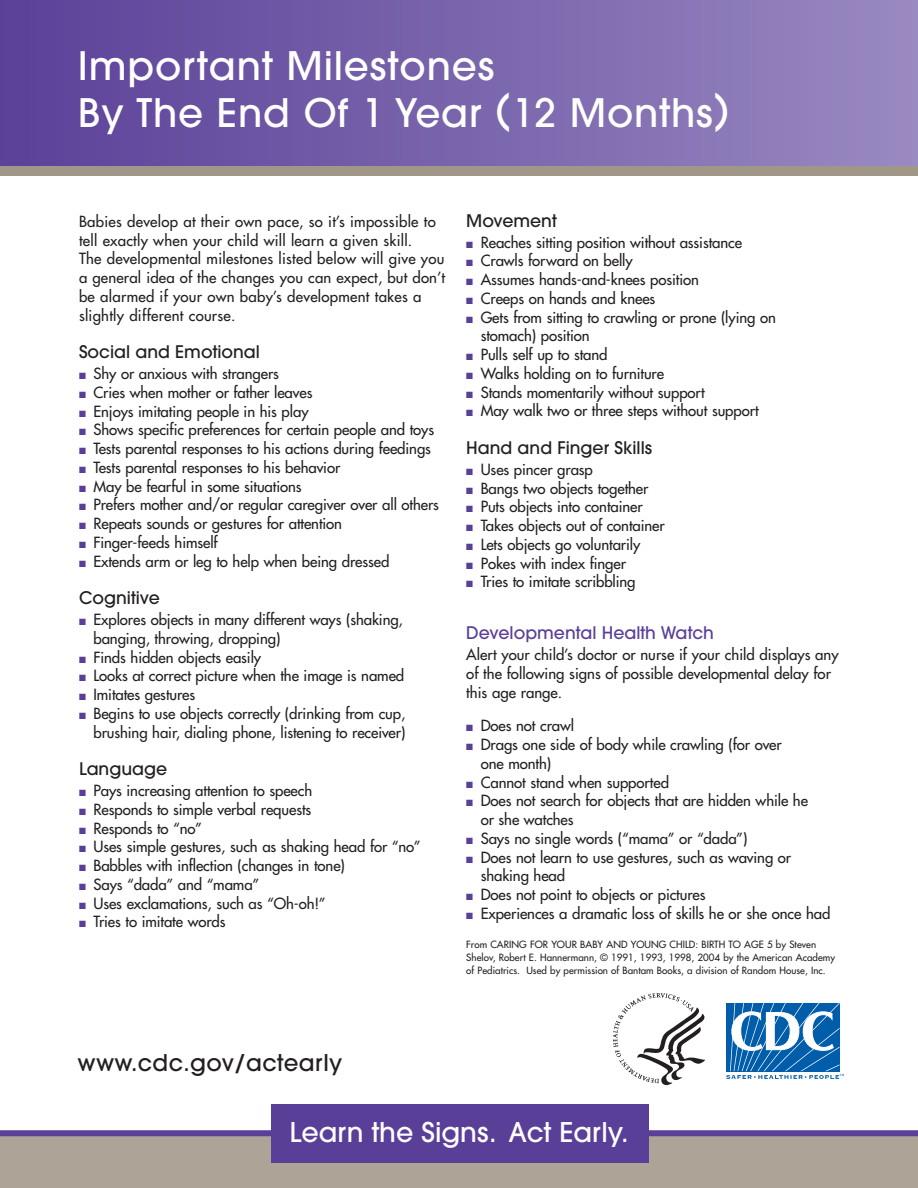
<style>
.page{position:relative;width:918px;height:1188px;background:#fff}
.page>*{position:absolute;margin:0;border:0;box-sizing:border-box;transform-origin:0 0}
.t1{font:500 39px/46.8px "Avant Garde";letter-spacing:.02em;color:#fff}
.t2{font:500 27px "Avant Garde";color:#fff}
.t3{font:500 22.95px "Avant Garde";letter-spacing:.015em;color:#231f20}
.t4{font:500 17.25px "Avant Garde";color:#231f20}
.t5{font:500 17.25px "Avant Garde";color:#5a3f99}
.t6{font:15px/18.8px "Futura";letter-spacing:-.005em;color:#231f20}
.t7{font:15px/18.8px "Futura";letter-spacing:.015em;color:#231f20}
.t8{font:9.75px/12.8px "Futura";letter-spacing:.005em;color:#231f20}
.s1{color:#5a3f99}
</style>
<div class="page">
<div style="left:0;top:1134px;width:918px;height:54px;background:#ada396"></div>
<div style="left:0;top:1130px;width:918px;height:6px;background:#5a3f99"></div>
<div style="left:0;top:0;width:918px;height:176px;background:#a19789"></div>
<div style="left:0;top:0;width:918px;height:166px;background:linear-gradient(to right,#5b4199,#9989c0)"></div>
<img style="left:613px;top:993px;width:92px;height:93px">
<svg style="left:726px;top:1003px;width:118px;height:76px"></svg>
<div style="left:271px;top:1104px;width:378px;height:58px;background:#5a3f99"></div>
<p class="t1" style="left:78px;top:46px;width:653px">Important Milestones<br>By The End Of 1 Year (12 Months)</p>
<p class="t7" style="left:79px;top:213px;width:367px">Babies develop at their own pace, so it’s impossible to tell exactly when your child will learn a given skill.<br>The developmental milestones listed below will give you a general idea of the changes you can expect, but don’t be alarmed if your own baby’s development takes a slightly different course.</p>
<p class="t4" style="left:79px;top:345px;width:182px">Social and Emotional</p>
<p class="t6" style="left:79px;top:365px;width:201px"><span class="s1">■</span> Shy or anxious with strangers</p>
<p class="t6" style="left:79px;top:384px;width:235px"><span class="s1">■</span> Cries when mother or father leaves</p>
<p class="t6" style="left:79px;top:403px;width:231px"><span class="s1">■</span> Enjoys imitating people in his play</p>
<p class="t6" style="left:79px;top:421px;width:357px"><span class="s1">■</span> Shows specific preferences for certain people and toys</p>
<p class="t6" style="left:79px;top:440px;width:353px"><span class="s1">■</span> Tests parental responses to his actions during feedings</p>
<p class="t6" style="left:79px;top:459px;width:263px"><span class="s1">■</span> Tests parental responses to his behavior</p>
<p class="t6" style="left:79px;top:478px;width:224px"><span class="s1">■</span> May be fearful in some situations</p>
<p class="t6" style="left:79px;top:496px;width:361px"><span class="s1">■</span> Prefers mother and/or regular caregiver over all others</p>
<p class="t6" style="left:79px;top:515px;width:265px"><span class="s1">■</span> Repeats sounds or gestures for attention</p>
<p class="t6" style="left:79px;top:534px;width:140px"><span class="s1">■</span> Finger-feeds himself</p>
<p class="t6" style="left:79px;top:553px;width:312px"><span class="s1">■</span> Extends arm or leg to help when being dressed</p>
<p class="t4" style="left:79px;top:591px;width:82px">Cognitive</p>
<p class="t6" style="left:93px;top:611px;width:311px;text-indent:-14px"><span class="s1">■</span> Explores objects in many different ways (shaking, banging, throwing, dropping)</p>
<p class="t6" style="left:79px;top:649px;width:184px"><span class="s1">■</span> Finds hidden objects easily</p>
<p class="t6" style="left:79px;top:667px;width:327px"><span class="s1">■</span> Looks at correct picture when the image is named</p>
<p class="t6" style="left:79px;top:686px;width:118px"><span class="s1">■</span> Imitates gestures</p>
<p class="t6" style="left:79px;top:705px;width:328px;text-align:right"><span class="s1">■</span> Begins to use objects correctly (drinking from cup, brushing hair, dialing phone, listening to receiver)</p>
<p class="t4" style="left:79px;top:762px;width:90px">Language</p>
<p class="t6" style="left:79px;top:782px;width:235px"><span class="s1">■</span> Pays increasing attention to speech</p>
<p class="t6" style="left:79px;top:801px;width:234px"><span class="s1">■</span> Responds to simple verbal requests</p>
<p class="t6" style="left:79px;top:820px;width:125px"><span class="s1">■</span> Responds to “no”</p>
<p class="t6" style="left:79px;top:838px;width:343px"><span class="s1">■</span> Uses simple gestures, such as shaking head for “no”</p>
<p class="t6" style="left:79px;top:857px;width:267px"><span class="s1">■</span> Babbles with inflection (changes in tone)</p>
<p class="t6" style="left:79px;top:876px;width:182px"><span class="s1">■</span> Says “dada” and “mama”</p>
<p class="t6" style="left:79px;top:895px;width:248px"><span class="s1">■</span> Uses exclamations, such as “Oh-oh!”</p>
<p class="t6" style="left:79px;top:913px;width:148px"><span class="s1">■</span> Tries to imitate words</p>
<p class="t4" style="left:466px;top:214px;width:92px">Movement</p>
<p class="t6" style="left:466px;top:234px;width:277px"><span class="s1">■</span> Reaches sitting position without assistance</p>
<p class="t6" style="left:466px;top:252px;width:168px"><span class="s1">■</span> Crawls forward on belly</p>
<p class="t6" style="left:466px;top:271px;width:234px"><span class="s1">■</span> Assumes hands-and-knees position</p>
<p class="t6" style="left:466px;top:290px;width:191px"><span class="s1">■</span> Creeps on hands and knees</p>
<p class="t6" style="left:481px;top:309px;width:297px;text-indent:-14px"><span class="s1">■</span> Gets from sitting to crawling or prone (lying on stomach) position</p>
<p class="t6" style="left:466px;top:346px;width:143px"><span class="s1">■</span> Pulls self up to stand</p>
<p class="t6" style="left:466px;top:365px;width:199px"><span class="s1">■</span> Walks holding on to furniture</p>
<p class="t6" style="left:466px;top:384px;width:240px"><span class="s1">■</span> Stands momentarily without support</p>
<p class="t6" style="left:466px;top:402px;width:294px"><span class="s1">■</span> May walk two or three steps without support</p>
<p class="t4" style="left:466px;top:441px;width:187px">Hand and Finger Skills</p>
<p class="t6" style="left:466px;top:461px;width:128px"><span class="s1">■</span> Uses pincer grasp</p>
<p class="t6" style="left:466px;top:480px;width:184px"><span class="s1">■</span> Bangs two objects together</p>
<p class="t6" style="left:466px;top:498px;width:178px"><span class="s1">■</span> Puts objects into container</p>
<p class="t6" style="left:466px;top:517px;width:200px"><span class="s1">■</span> Takes objects out of container</p>
<p class="t6" style="left:466px;top:536px;width:176px"><span class="s1">■</span> Lets objects go voluntarily</p>
<p class="t6" style="left:466px;top:555px;width:161px"><span class="s1">■</span> Pokes with index finger</p>
<p class="t6" style="left:466px;top:573px;width:171px"><span class="s1">■</span> Tries to imitate scribbling</p>
<p class="t5" style="left:466px;top:626px;width:249px">Developmental Health Watch</p>
<p class="t6" style="left:466px;top:646px;width:374px">Alert your child’s doctor or nurse if your child displays any of the following signs of possible developmental delay for this age range.</p>
<p class="t6" style="left:466px;top:717px;width:109px"><span class="s1">■</span> Does not crawl</p>
<p class="t6" style="left:481px;top:736px;width:303px;text-indent:-14px"><span class="s1">■</span> Drags one side of body while crawling (for over one month)</p>
<p class="t6" style="left:466px;top:774px;width:204px"><span class="s1">■</span> Cannot stand when supported</p>
<p class="t6" style="left:481px;top:792px;width:329px;text-indent:-14px"><span class="s1">■</span> Does not search for objects that are hidden while he or she watches</p>
<p class="t6" style="left:466px;top:830px;width:283px"><span class="s1">■</span> Says no single words (“mama” or “dada”)</p>
<p class="t6" style="left:481px;top:849px;width:312px;text-indent:-14px"><span class="s1">■</span> Does not learn to use gestures, such as waving or shaking head</p>
<p class="t6" style="left:466px;top:886px;width:241px"><span class="s1">■</span> Does not point to objects or pictures</p>
<p class="t6" style="left:466px;top:905px;width:366px"><span class="s1">■</span> Experiences a dramatic loss of skills he or she once had</p>
<p class="t8" style="left:466px;top:939px;width:370px">From CARING FOR YOUR BABY AND YOUNG CHILD: BIRTH TO AGE 5 by Steven<br>Shelov, Robert E. Hannermann, © 1991, 1993, 1998, 2004 by the American Academy of Pediatrics. Used by permission of Bantam Books, a division of Random House, Inc.</p>
<p class="t3" style="left:77px;top:1054px;width:266px">www.cdc.gov/actearly</p>
<p class="t2" style="left:290px;top:1122px;width:341px">Learn the Signs. Act Early.</p>
</div>
